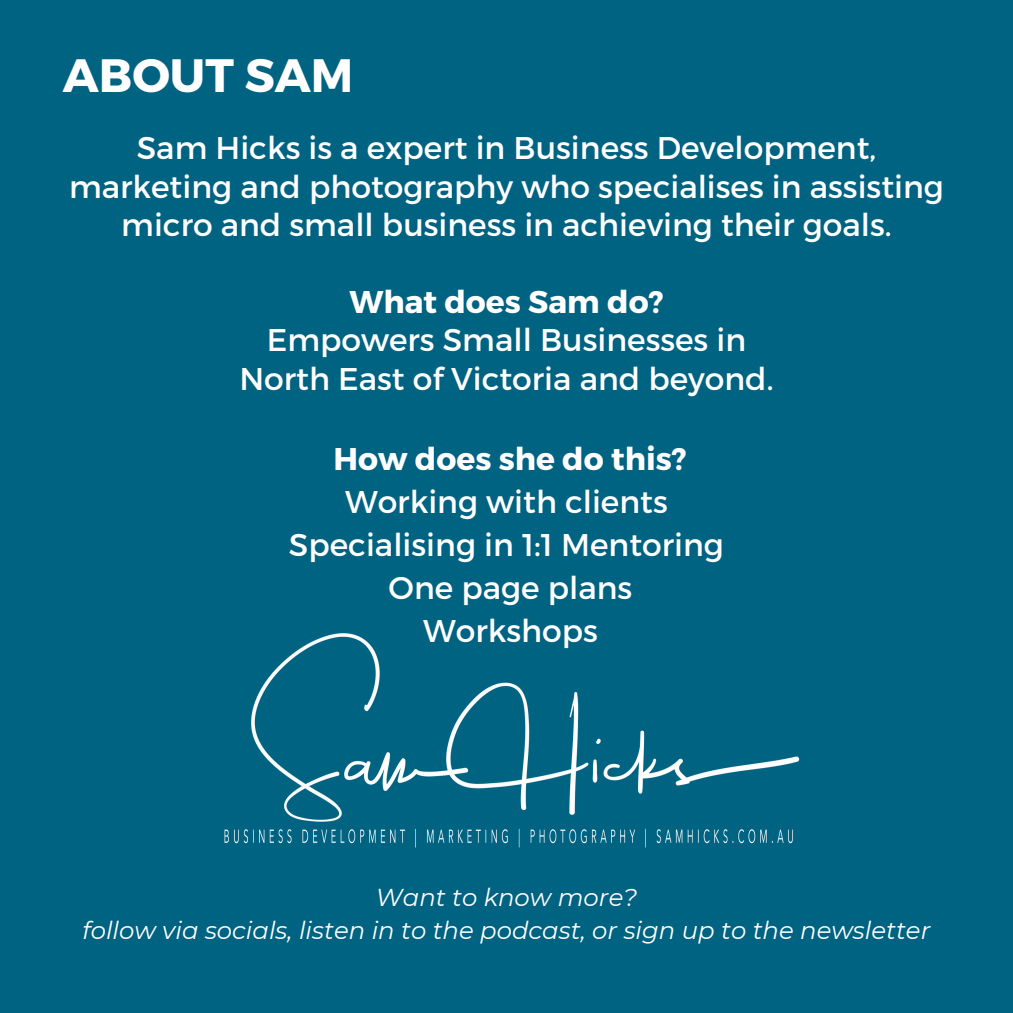
<style>
.page{position:relative;width:1013px;height:1013px;background:#fff}
.page>*{position:absolute;margin:0;border:0;box-sizing:border-box;transform-origin:0 0}
.t1{font:700 46.75px "Montserrat";color:#fff}
.t2{font:31.38px/38.5px "Montserrat";color:#fff;text-align:center}
.t3{font:italic 24.38px "Montserrat";color:#fff}
.s1{font-weight:700}
</style>
<div class="page">
<div style="left:0;top:0;width:1012px;height:1012px;background:#016382"></div>
<img style="left:224px;top:633px;width:576px;height:215px">
<p class="t1" style="left:63px;top:45px;width:292px">ABOUT SAM</p>
<h1 class="t2" style="left:69px;top:127px;width:876px">Sam Hicks is a expert in Business Development, marketing and photography who specialises in assisting micro and small business in achieving their goals.</h1>
<h2 class="t2" style="left:239px;top:281px;width:535px"><span class="s1">What does Sam do?<br></span>Empowers Small Businesses in<br>North East of Victoria and beyond.</h2>
<h2 class="t2" style="left:289px;top:435px;width:436px;line-height:43.1px"><span class="s1">How does she do this?<br></span>Working with clients<br>Specialising in 1:1 Mentoring<br>One page plans<br>Workshops</h2>
<p class="t3" style="left:376px;top:882px;width:263px">Want to know more?</p>
<p class="t3" style="left:82px;top:915px;width:849px">follow via socials, listen in to the podcast, or sign up to the newsletter</p>
</div>
